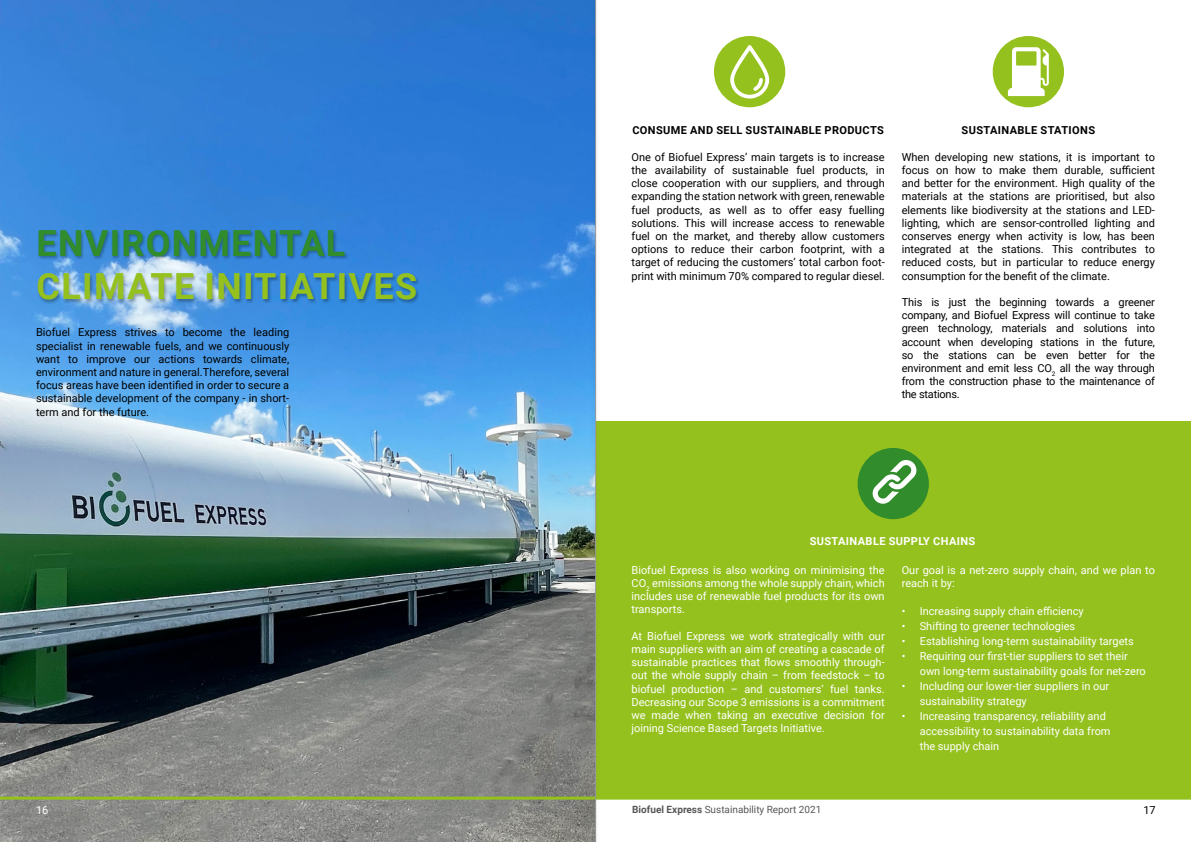
<style>
.page{position:relative;width:1191px;height:842px;background:#fff}
.page>*{position:absolute;margin:0;border:0;box-sizing:border-box;transform-origin:0 0}
.t1{font:700 36px "Roboto";letter-spacing:.035em;color:#95c11f}
.t2{font:700 36px "Roboto";letter-spacing:.035em;color:#318c2c}
.t3{font:11px/13.2px "Roboto";color:#000;text-align:justify}
.t4{font:11px/13.2px "Roboto";color:#fff}
.t5{font:700 11px "Roboto";letter-spacing:.035em;color:#000}
.t6{font:700 11px "Roboto";letter-spacing:.035em;color:#fff}
.t7{font:10px "Roboto";color:#575756}
.s1{font-weight:700}
</style>
<div class="page">
<div style="left:595px;top:421px;width:596px;height:377px;background:#95c11f"></div>
<img style="left:0;top:0;width:589px;height:842px">
<div style="left:37px;top:229px;width:383px;height:75px;background:#000;opacity:.3"></div>
<div style="left:714px;top:36px;width:71px;height:71px;background:#95c11f;border-radius:50%"></div>
<svg style="left:730px;top:45px;width:39px;height:54px"></svg>
<div style="left:992px;top:36px;width:72px;height:71px;background:#95c11f;border-radius:50%"></div>
<svg style="left:1008px;top:47px;width:40px;height:49px"></svg>
<div style="left:857px;top:448px;width:72px;height:71px;background:#318c2c;border-radius:50%"></div>
<svg style="left:872px;top:460px;width:44px;height:44px"></svg>
<hr style="left:0;top:797px;width:1191px;height:3px;background:#95c11f">
<div style="left:589px;top:0;width:12px;height:842px;background:#000;opacity:.75"></div>
<hr style="left:595px;top:0;width:1px;height:842px;background:#9a999a">
<h1 class="t2" style="left:37px;top:218px;width:310px">ENVIRONMENTAL</h1>
<h1 class="t1" style="left:37px;top:261px;width:382px">CLIMATE INITIATIVES</h1>
<p class="t3" style="left:36px;top:325px;width:255px">Biofuel Express strives to become the leading specialist in renewable fuels, and we continuously want to improve our actions towards climate, environment and nature in general.Therefore, several focus areas have been identified in order to secure a sustainable development of the company - in short&shy;term and for the future.</p>
<p class="t4" style="left:36px;top:803px;width:14px">16</p>
<p class="t5" style="left:632px;top:123px;width:253px">CONSUME AND SELL SUSTAINABLE PRODUCTS</p>
<p class="t3" style="left:631px;top:150px;width:255px">One of Biofuel Express’ main targets is to increase the availability of sustainable fuel products, in close cooperation with our suppliers, and through expanding the station network with green, renewable fuel products, as well as to offer easy fuelling solutions. This will increase access to renewable fuel on the market, and thereby allow customers options to reduce their carbon footprint, with a target of reducing the customers’ total carbon foot&shy;print with minimum 70% compared to regular diesel.</p>
<p class="t5" style="left:961px;top:123px;width:135px">SUSTAINABLE STATIONS</p>
<p class="t3" style="left:901px;top:150px;width:255px">When developing new stations, it is important to focus on how to make them durable, sufficient and better for the environment. High quality of the materials at the stations are prioritised, but also elements like biodiversity at the stations and LED&shy;lighting, which are sensor-controlled lighting and conserves energy when activity is low, has been integrated at the stations. This contributes to reduced costs, but in particular to reduce energy consumption for the benefit of the climate.</p>
<p class="t3" style="left:901px;top:295px;width:255px">This is just the beginning towards a greener company, and Biofuel Express will continue to take green technology, materials and solutions into account when developing stations in the future, so the stations can be even better for the environment and emit less CO<sub>2</sub> all the way through from the construction phase to the maintenance of the stations.</p>
<p class="t6" style="left:809px;top:533px;width:167px">SUSTAINABLE SUPPLY CHAINS</p>
<p class="t4" style="left:631px;top:563px;width:255px;text-align:justify">Biofuel Express is also working on minimising the CO<sub>2</sub> emissions among the whole supply chain, which includes use of renewable fuel products for its own transports.</p>
<p class="t4" style="left:631px;top:629px;width:255px;text-align:justify">At Biofuel Express we work strategically with our main suppliers with an aim of creating a cascade of sustainable practices that flows smoothly through&shy;out the whole supply chain – from feedstock – to biofuel production – and customers’ fuel tanks.<br>Decreasing our Scope 3 emissions is a commitment we made when taking an executive decision for joining Science Based Targets Initiative.</p>
<p class="t4" style="left:901px;top:563px;width:255px">Our goal is a net-zero supply chain, and we plan to reach it by:</p>
<p class="t4" style="left:901px;top:604px;width:184px">• Increasing supply chain efficiency</p>
<p class="t4" style="left:901px;top:619px;width:175px">• Shifting to greener technologies</p>
<p class="t4" style="left:901px;top:634px;width:233px">• Establishing long-term sustainability targets</p>
<p class="t4" style="left:919px;top:648px;width:228px;line-height:15px;text-indent:-18px">• Requiring our first-tier suppliers to set their own long-term sustainability goals for net-zero</p>
<p class="t4" style="left:919px;top:678px;width:191px;line-height:15px;text-indent:-18px">• Including our lower-tier suppliers in our sustainability strategy</p>
<p class="t4" style="left:919px;top:708px;width:192px;line-height:15px;text-indent:-18px">• Increasing transparency, reliability and accessibility to sustainability data from the supply chain</p>
<p class="t7" style="left:632px;top:803px;width:191px"><span class="s1">Biofuel Express</span> Sustainability Report 2021</p>
<p class="t3" style="left:1143px;top:803px;width:14px">17</p>
</div>
